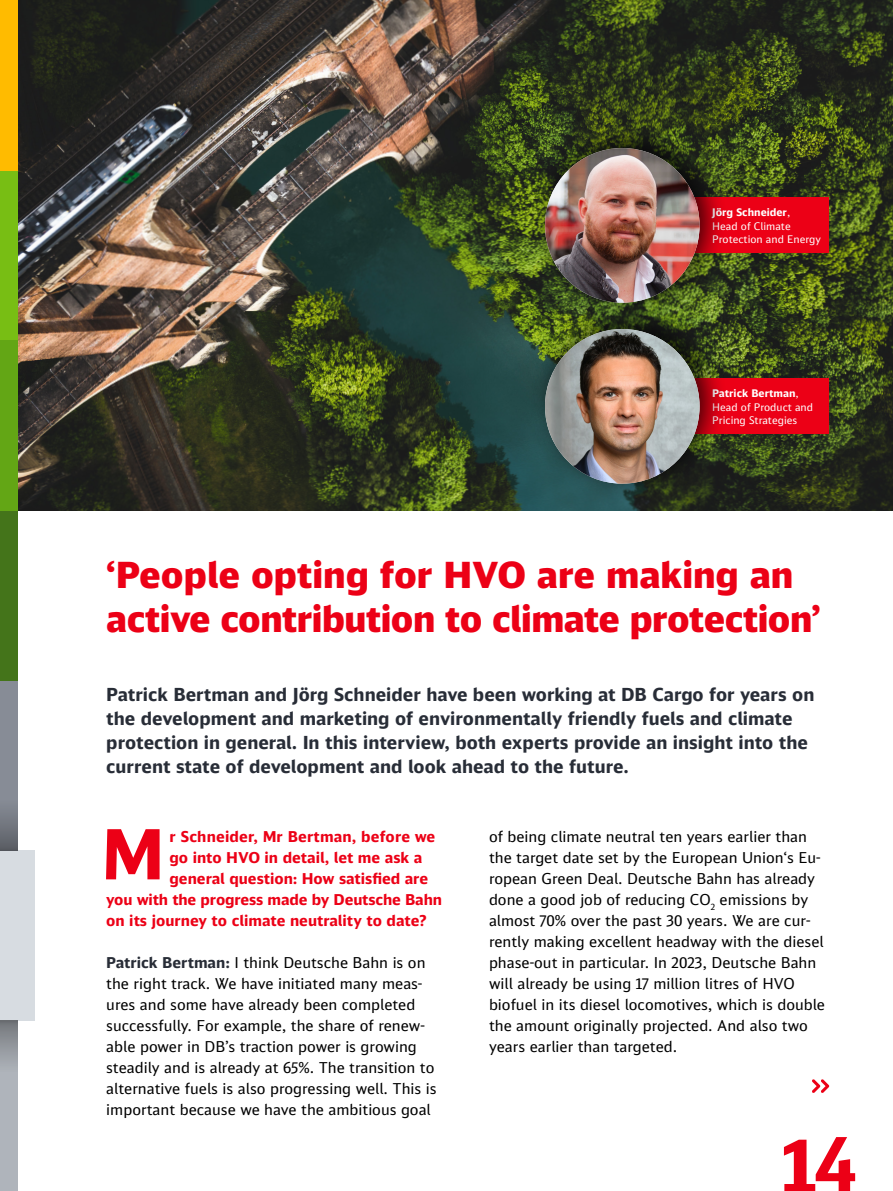
<style>
.page{position:relative;width:893px;height:1191px;background:#fff}
.page>*{position:absolute;margin:0;border:0;box-sizing:border-box;transform-origin:0 0}
.t1{font:700 72.15px "DB Sans Alternate";color:#ec0016}
.t2{font:700 69px "DB Sans Alternate";color:#ec0016}
.t3{font:900 36px/43.2px "DB Sans Alternate";letter-spacing:-.015em;color:#ec0016}
.t4{font:700 18px/24px "DB Sans Alternate";color:#282d37}
.t5{font:15px/21px "DB Sans Alternate";color:#000}
.t6{font:700 15px "DB Sans Alternate";color:#ec0016}
.t7{font:10.5px/13.5px "DB Sans Alternate";color:#fff}
.s1{font-weight:700}
.s2{font-weight:700;color:#282d37}
</style>
<div class="page">
<img style="left:17px;top:0;width:876px;height:510px">
<div style="left:0;top:170px;width:17px;height:170px;background:#78be14"></div>
<div style="left:0;top:850px;width:34px;height:170px;background:#d7dce1"></div>
<div style="left:0;top:680px;width:17px;height:170px;background:#878c96"></div>
<div style="left:0;top:510px;width:17px;height:170px;background:#44741a"></div>
<div style="left:0;top:340px;width:17px;height:170px;background:#63a615"></div>
<div style="left:0;top:1020px;width:17px;height:171px;background:#afb4bb"></div>
<div style="left:0;top:0;width:17px;height:170px;background:#fb0"></div>
<div style="left:0;top:786px;width:17px;height:64px;background:linear-gradient(to bottom,#8f959f,#5e6168)"></div>
<div style="left:0;top:1021px;width:17px;height:63px;background:linear-gradient(to bottom,#767a7e,#b9bec6)"></div>
<svg style="left:812px;top:1079px;width:17px;height:14px"></svg>
<div style="left:684px;top:198px;width:145px;height:55px;background:#ec0016"></div>
<div style="left:529px;top:121px;width:199px;height:198px;background:#000;opacity:.75"></div>
<img style="left:545px;top:148px;width:155px;height:155px;border-radius:77px">
<div style="left:680px;top:379px;width:149px;height:55px;background:#ec0016"></div>
<div style="left:529px;top:302px;width:199px;height:198px;background:#000;opacity:.75"></div>
<img style="left:545px;top:329px;width:155px;height:154px;border-radius:77px">
<p class="t7" style="left:712px;top:205px;width:110px"><span class="s1">Jörg Schneider</span>,<br>Head of Climate<br>Protection and Energy</p>
<p class="t7" style="left:712px;top:386px;width:102px"><span class="s1">Patrick Bertman</span>,<br>Head of Product and<br>Pricing Strategies</p>
<h3 class="t3" style="left:106px;top:553px;width:716px">‘People opting for HVO are making an active contribution to climate protection’</h3>
<p class="t4" style="left:106px;top:682px;width:710px">Patrick Bertman and Jörg Schneider have been working at DB Cargo for years on the development and marketing of environmentally friendly fuels and climate protection in general. In this interview, both experts provide an insight into the current state of development and look ahead to the future.</p>
<h2 class="t2" style="left:101px;top:810px;width:65px">M</h2>
<p class="t6" style="left:170px;top:826px;width:267px">r Schneider, Mr Bertman, before we</p>
<p class="t6" style="left:170px;top:847px;width:254px">go into HVO in detail, let me ask a</p>
<p class="t6" style="left:170px;top:868px;width:260px">general question: How satisfied are</p>
<p class="t6" style="left:106px;top:889px;width:337px">you with the progress made by Deutsche Bahn</p>
<p class="t6" style="left:106px;top:910px;width:322px">on its journey to climate neutrality to date?</p>
<p class="t5" style="left:106px;top:951px;width:332px"><span class="s2">Patrick Bertman:</span> I think Deutsche Bahn is on the right track. We have initiated many meas&shy;ures and some have already been completed successfully. For example, the share of renew&shy;able power in DB’s traction power is growing steadily and is already at 65%. The transition to alternative fuels is also progressing well. This is important because we have the ambitious goal</p>
<p class="t5" style="left:489px;top:825px;width:338px">of being climate neutral ten years earlier than the target date set by the European Union‘s Eu&shy;ropean Green Deal. Deutsche Bahn has already done a good job of reducing CO<sub>2</sub> emissions by almost 70% over the past 30 years. We are cur&shy;rently making excellent headway with the diesel phase-out in particular. In 2023, Deutsche Bahn will already be using 17 million litres of HVO biofuel in its diesel locomotives, which is double the amount originally projected. And also two years earlier than targeted.</p>
<h1 class="t1" style="left:782px;top:1118px;width:74px">14</h1>
</div>
